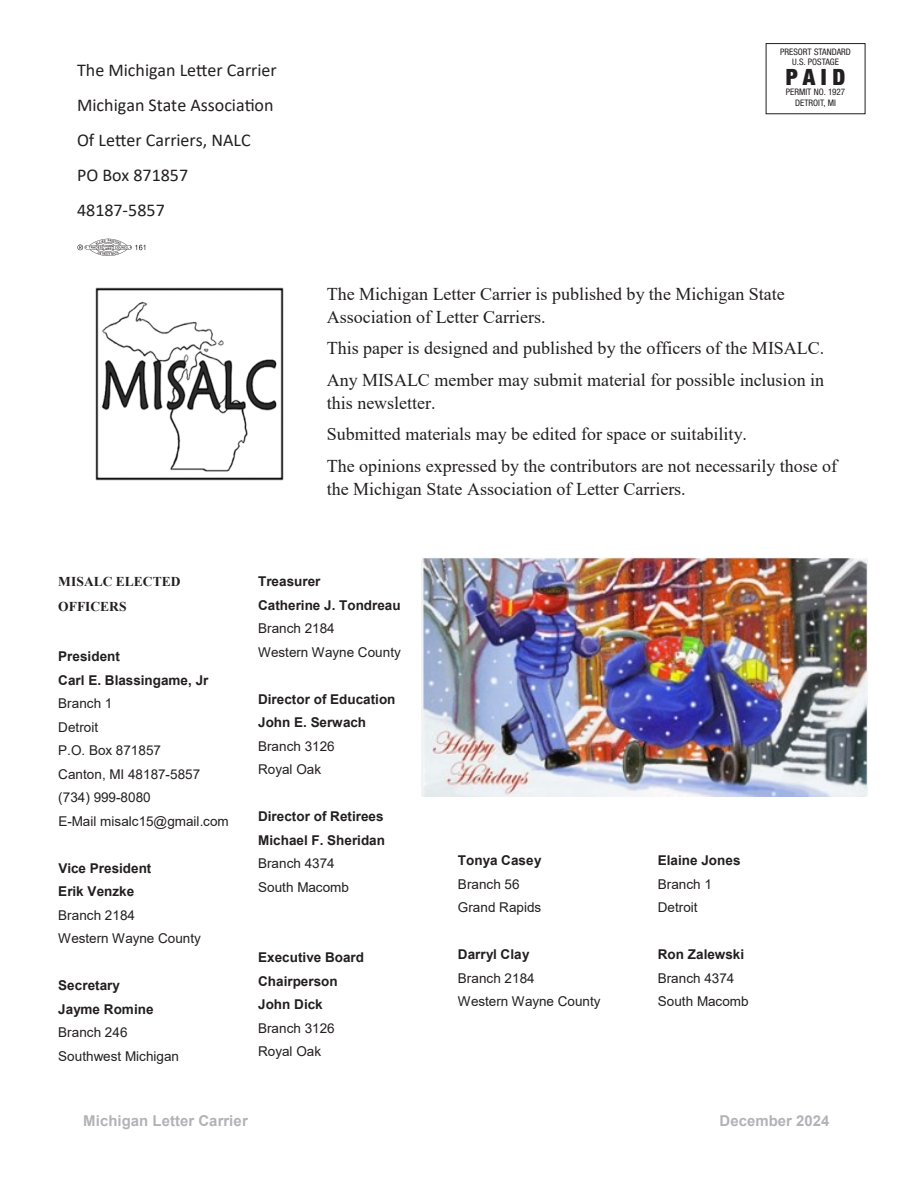
<style>
.page{position:relative;width:918px;height:1188px;background:#fff}
.page>*{position:absolute;margin:0;border:0;box-sizing:border-box;transform-origin:0 0}
.t1{font:900 condensed 22.5px "Helvetica Neue LT Std";color:#231f20}
.t2{font:18px/31.7px "Times New Roman";color:#231f20}
.t3{font:18px/35.1px "Calibri";color:#231f20}
.t4{font:700 15px "Arial";color:#b2b3b7}
.t5{font:13.5px/23.5px "Arial";letter-spacing:.005em;color:#231f20}
.t6{font:700 13.5px/23.4px "Arial";color:#231f20}
.t7{font:700 13.5px/25.8px "Times New Roman";color:#231f20}
.t8{font:condensed 9px "Helvetica Neue LT Std";color:#231f20}
.s1{font-weight:700}
.s2{font-weight:400}
</style>
<div class="page">
<img style="left:96px;top:287px;width:188px;height:193px">
<img style="left:421px;top:557px;width:446px;height:240px">
<img style="left:77px;top:238px;width:69px;height:18px">
<div style="left:766px;top:43px;width:99px;height:71px;border:1px solid #231f20"></div>
<p class="t3" style="left:77px;top:52px;width:201px">The Michigan Letter Carrier<br>Michigan State Association<br>Of Letter Carriers, NALC<br>PO Box 871857<br>48187-5857</p>
<p class="t8" style="left:780px;top:46px;width:72px">PRESORT STANDARD</p>
<p class="t8" style="left:792px;top:57px;width:48px">U.S. POSTAGE</p>
<p class="t1" style="left:786px;top:63px;width:61px">PAID</p>
<p class="t8" style="left:786px;top:87px;width:61px">PERMIT NO. 1927</p>
<p class="t8" style="left:795px;top:97px;width:42px">DETROIT, MI</p>
<p class="t2" style="left:327px;top:282px;width:460px;line-height:22.6px">The Michigan Letter Carrier is published by the Michigan State<br>Association of Letter Carriers.</p>
<p class="t2" style="left:327px;top:332px;width:499px">This paper is designed and published by the officers of the MISALC.<br>Any MISALC member may submit material for possible inclusion in</p>
<p class="t2" style="left:327px;top:386px;width:512px">this newsletter.<br>Submitted materials may be edited for space or suitability.<br>The opinions expressed by the contributors are not necessarily those of</p>
<p class="t2" style="left:327px;top:472px;width:360px">the Michigan State Association of Letter Carriers.</p>
<p class="t7" style="left:58px;top:568px;width:124px">MISALC ELECTED<br>OFFICERS</p>
<p class="t5" style="left:58px;top:645px;width:172px"><span class="s1">President<br>Carl E. Blassingame, Jr<br></span>Branch 1<br>Detroit<br>P.O. Box 871857<br>Canton, MI 48187-5857 (734) 999-8080<br>E-Mail misalc15@gmail.com</p>
<p class="t5" style="left:58px;top:856px;width:144px"><span class="s1">Vice President<br>Erik Venzke<br></span>Branch 2184<br>Western Wayne County</p>
<p class="t5" style="left:58px;top:974px;width:122px"><span class="s1">Secretary<br>Jayme Romine<br></span>Branch 246<br>Southwest Michigan</p>
<p class="t6" style="left:258px;top:570px;width:144px">Treasurer<br>Catherine J. Tondreau<br><span class="s2">Branch 2184<br>Western Wayne County</span></p>
<p class="t6" style="left:258px;top:687px;width:139px">Director of Education<br>John E. Serwach<br><span class="s2">Branch 3126<br>Royal Oak</span></p>
<p class="t6" style="left:258px;top:805px;width:128px">Director of Retirees<br>Michael F. Sheridan<br><span class="s2">Branch 4374<br>South Macomb</span></p>
<p class="t6" style="left:258px;top:946px;width:107px">Executive Board<br>Chairperson<br>John Dick<br><span class="s2">Branch 3126<br>Royal Oak</span></p>
<p class="t5" style="left:458px;top:849px;width:85px"><span class="s1">Tonya Casey<br></span>Branch 56<br>Grand Rapids</p>
<p class="t5" style="left:458px;top:943px;width:144px"><span class="s1">Darryl Clay<br></span>Branch 2184<br>Western Wayne County</p>
<p class="t5" style="left:658px;top:849px;width:84px"><span class="s1">Elaine Jones<br></span>Branch 1<br>Detroit</p>
<p class="t5" style="left:658px;top:943px;width:92px"><span class="s1">Ron Zalewski<br></span>Branch 4374<br>South Macomb</p>
<p class="t4" style="left:83px;top:1110px;width:166px">Michigan Letter Carrier</p>
<p class="t4" style="left:720px;top:1110px;width:111px">December 2024</p>
</div>
